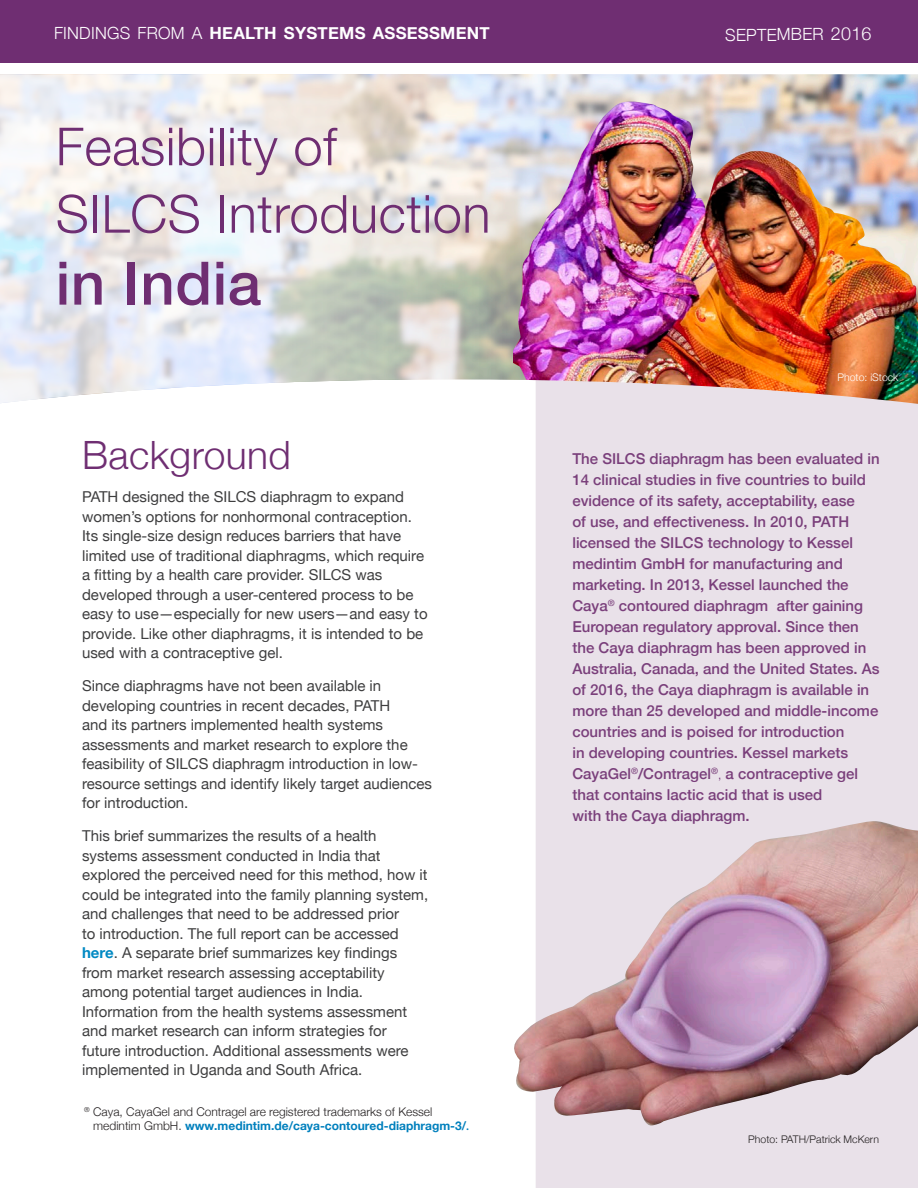
<style>
.page{position:relative;width:918px;height:1188px;background:#fff}
.page>*{position:absolute;margin:0;border:0;box-sizing:border-box;transform-origin:0 0}
.t1{font:500 60px "Helvetica Neue";letter-spacing:.01em;color:#6f2e72}
.t2{font:300 52.5px/67.3px "Helvetica Neue";letter-spacing:.01em;color:#6f2e72}
.t3{font:300 39px "Helvetica Neue";letter-spacing:.01em;color:#6f2e72}
.t4{font:700 16.8px "Helvetica Neue";letter-spacing:.015em;color:#fff}
.t5{font:300 16.8px "Helvetica Neue";letter-spacing:.01em;color:#fff}
.t6{font:15px/19.5px "Helvetica Neue";color:#3e3e3f}
.t7{font:500 15px/21px "Helvetica Neue";color:#7a3f7b}
.t8{font:300 12px/14.5px "Helvetica Neue";color:#231f20}
.t9{font:300 10.5px "Helvetica Neue";color:#231f20}
.t10{font:300 10.5px "Helvetica Neue";color:#fff}
.s1{font-weight:300}
.s2{font-size:18px}
.s3{font-weight:700;color:#0089c3}
.s4{font-weight:700;color:#0080bd}
.s5{font-family:"Minion Pro";font-weight:700;color:#0080bd}
.s6{font-weight:300;font-size:12px;color:#6f2e72}
</style>
<div class="page">
<svg style="left:0;top:74px;width:918px;height:330px"></svg>
<div style="left:536px;top:404px;width:382px;height:784px;background:#e9e1e9"></div>
<div style="left:0;top:0;width:918px;height:63px;background:#6f2e72"></div>
<img style="left:514px;top:821px;width:404px;height:306px">
<img style="left:513px;top:101px;width:405px;height:303px">
<p class="t4" style="left:54px;top:20px;width:437px"><span class="s1">FINDINGS FROM A</span> HEALTH SYSTEMS ASSESSMENT</p>
<p class="t5" style="left:725px;top:21px;width:148px">SEPTEMBER <span class="s2">2016</span></p>
<h2 class="t2" style="left:56px;top:109px;width:436px">Feasibility of<br>SILCS Introduction</h2>
<h1 class="t1" style="left:56px;top:235px;width:207px">in India</h1>
<h3 class="t3" style="left:82px;top:424px;width:210px">Background</h3>
<p class="t6" style="left:82px;top:488px;width:347px">PATH designed the SILCS diaphragm to expand women’s options for nonhormonal contraception.<br>Its single-size design reduces barriers that have limited use of traditional diaphragms, which require a fitting by a health care provider. SILCS was developed through a user-centered process to be easy to use—especially for new users—and easy to provide. Like other diaphragms, it is intended to be used with a contraceptive gel.</p>
<p class="t6" style="left:82px;top:677px;width:351px">Since diaphragms have not been available in developing countries in recent decades, PATH<br>and its partners implemented health systems assessments and market research to explore the feasibility of SILCS diaphragm introduction in low&shy;resource settings and identify likely target audiences for introduction.</p>
<p class="t6" style="left:82px;top:827px;width:348px">This brief summarizes the results of a health systems assessment conducted in India that explored the perceived need for this method, how it could be integrated into the family planning system, and challenges that need to be addressed prior<br>to introduction. The full report can be accessed <span class="s3">here</span>. A separate brief summarizes key findings from market research assessing acceptability among potential target audiences in India.<br>Information from the health systems assessment and market research can inform strategies for future introduction. Additional assessments were implemented in Uganda and South Africa.</p>
<p class="t8" style="left:93px;top:1103px;width:378px;text-indent:-9px"><sup>®</sup> Caya, CayaGel and Contragel are registered trademarks of Kessel medintim GmbH. <span class="s4">www.medintim.de/caya-contoured-diaphragm-3/</span><span class="s5">.</span></p>
<p class="t10" style="left:837px;top:368px;width:63px">Photo: iStock</p>
<p class="t7" style="left:572px;top:447px;width:309px">The SILCS diaphragm has been evaluated in 14 clinical studies in five countries to build evidence of its safety, acceptability, ease<br>of use, and effectiveness. In 2010, PATH licensed the SILCS technology to Kessel medintim GmbH for manufacturing and marketing. In 2013, Kessel launched the Caya<sup>®</sup> contoured diaphragm after gaining European regulatory approval. Since then the Caya diaphragm has been approved in Australia, Canada, and the United States. As of 2016, the Caya diaphragm is available in more than 25 developed and middle-income countries and is poised for introduction<br>in developing countries. Kessel markets CayaGel<sup>®</sup>/Contragel<sup>®</sup><span class="s6">,</span> a contraceptive gel that contains lactic acid that is used<br>with the Caya diaphragm.</p>
<p class="t9" style="left:748px;top:1131px;width:132px">Photo: PATH/Patrick McKern</p>
</div>
